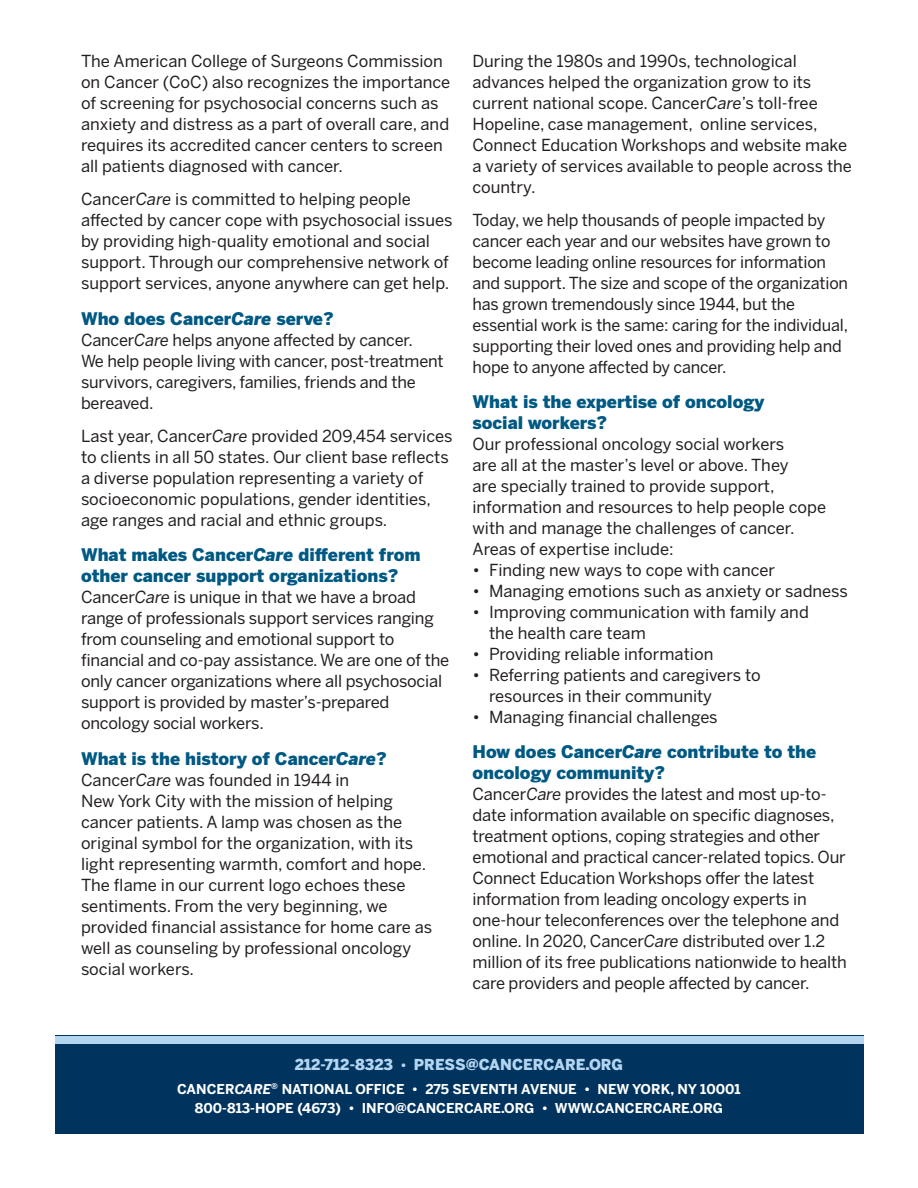
<style>
.page{position:relative;width:918px;height:1188px;background:#fff}
.page>*{position:absolute;margin:0;border:0;box-sizing:border-box;transform-origin:0 0}
.t1{font:900 17.25px/21px "Benton Sans";color:#005983}
.t2{font:16.5px/21px "Benton Sans";letter-spacing:-.01em;color:#231f20}
.t3{font:900 15px "Benton Sans";color:#b4d5f0}
.t4{font:700 13.5px "Benton Sans";color:#fff}
.s1{font-style:italic}
.s2{font-weight:700;font-size:13.5px}
</style>
<div class="page">
<div style="left:55px;top:1036px;width:809px;height:98px;background:#00345e"></div>
<div style="left:55px;top:1036px;width:809px;height:8px;background:#b4d5f0"></div>
<p class="t2" style="left:81px;top:50px;width:371px">The American College of Surgeons Commission on Cancer (CoC) also recognizes the importance of screening for psychosocial concerns such as anxiety and distress as a part of overall care, and requires its accredited cancer centers to screen all patients diagnosed with cancer.</p>
<p class="t2" style="left:81px;top:188px;width:373px">Cancer<span class="s1">Care</span> is committed to helping people affected by cancer cope with psychosocial issues by providing high-quality emotional and social support. Through our comprehensive network of support services, anyone anywhere can get help.</p>
<p class="t1" style="left:81px;top:308px;width:254px">Who does Cancer<span class="s1">Care</span> serve?</p>
<p class="t2" style="left:81px;top:329px;width:364px">Cancer<span class="s1">Care</span> helps anyone affected by cancer.<br>We help people living with cancer, post-treatment survivors, caregivers, families, friends and the bereaved.</p>
<p class="t2" style="left:81px;top:425px;width:373px">Last year, Cancer<span class="s1">Care</span> provided 209,454 services to clients in all 50 states. Our client base reflects a diverse population representing a variety of socioeconomic populations, gender identities, age ranges and racial and ethnic groups.</p>
<p class="t1" style="left:81px;top:544px;width:341px">What makes Cancer<span class="s1">Care</span> different from other cancer support organizations?</p>
<p class="t2" style="left:81px;top:587px;width:370px">Cancer<span class="s1">Care</span> is unique in that we have a broad range of professionals support services ranging from counseling and emotional support to financial and co-pay assistance. We are one of the only cancer organizations where all psychosocial support is provided by master’s-prepared oncology social workers.</p>
<p class="t1" style="left:81px;top:748px;width:307px">What is the history of Cancer<span class="s1">Care</span>?</p>
<p class="t2" style="left:81px;top:770px;width:353px">Cancer<span class="s1">Care</span> was founded in 1944 in<br>New York City with the mission of helping cancer patients. A lamp was chosen as the original symbol for the organization, with its light representing warmth, comfort and hope.<br>The flame in our current logo echoes these sentiments. From the very beginning, we provided financial assistance for home care as well as counseling by professional oncology social workers.</p>
<p class="t2" style="left:472px;top:50px;width:381px">During the 1980s and 1990s, technological advances helped the organization grow to its current national scope. Cancer<span class="s1">Care</span>’s toll-free Hopeline, case management, online services, Connect Education Workshops and website make a variety of services available to people across the country.</p>
<p class="t2" style="left:472px;top:209px;width:377px">Today, we help thousands of people impacted by cancer each year and our websites have grown to become leading online resources for information and support. The size and scope of the organization has grown tremendously since 1944, but the essential work is the same: caring for the individual, supporting their loved ones and providing help and hope to anyone affected by cancer.</p>
<p class="t1" style="left:472px;top:391px;width:293px">What is the expertise of oncology social workers?</p>
<p class="t2" style="left:472px;top:434px;width:355px">Our professional oncology social workers<br>are all at the master’s level or above. They<br>are specially trained to provide support, information and resources to help people cope with and manage the challenges of cancer.<br>Areas of expertise include:</p>
<p class="t2" style="left:472px;top:560px;width:304px">• Finding new ways to cope with cancer</p>
<p class="t2" style="left:472px;top:581px;width:377px">• Managing emotions such as anxiety or sadness</p>
<p class="t2" style="left:489px;top:602px;width:321px;text-indent:-16px">• Improving communication with family and the health care team</p>
<p class="t2" style="left:472px;top:644px;width:242px">• Providing reliable information</p>
<p class="t2" style="left:489px;top:665px;width:273px;text-indent:-16px">• Referring patients and caregivers to resources in their community</p>
<p class="t2" style="left:472px;top:707px;width:247px">• Managing financial challenges</p>
<p class="t1" style="left:472px;top:741px;width:345px">How does Cancer<span class="s1">Care</span> contribute to the oncology community?</p>
<p class="t2" style="left:472px;top:784px;width:376px">Cancer<span class="s1">Care</span> provides the latest and most up-to&shy;date information available on specific diagnoses, treatment options, coping strategies and other emotional and practical cancer-related topics. Our Connect Education Workshops offer the latest information from leading oncology experts in one-hour teleconferences over the telephone and online. In 2020, Cancer<span class="s1">Care</span> distributed over 1.2 million of its free publications nationwide to health care providers and people affected by cancer.</p>
<p class="t3" style="left:295px;top:1056px;width:330px">212-712-8323 <span class="s2">•</span> PRESS@CANCERCARE.ORG</p>
<p class="t4" style="left:177px;top:1081px;width:565px">CANCER<span class="s1">CARE</span><sup>®</sup> NATIONAL OFFICE • 275 SEVENTH AVENUE • NEW YORK, NY 10001</p>
<p class="t4" style="left:195px;top:1100px;width:530px">800-813-HOPE (4673) • INFO@CANCERCARE.ORG • WWW.CANCERCARE.ORG</p>
</div>
